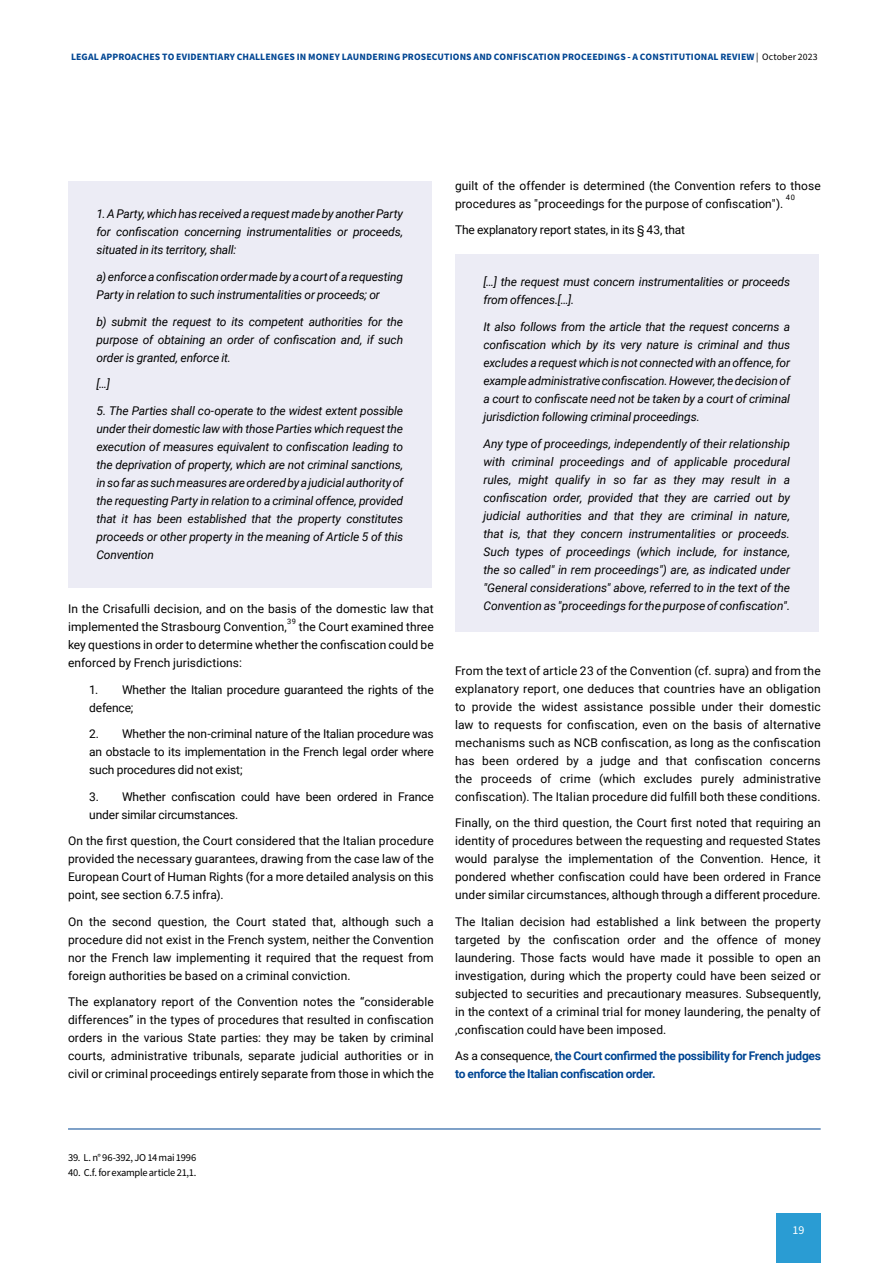
<style>
.page{position:relative;width:893px;height:1263px;background:#fff}
.page>*{position:absolute;margin:0;border:0;box-sizing:border-box;transform-origin:0 0}
.t1{font:12px/18px "Roboto";letter-spacing:.005em;color:#000;text-align:justify}
.t2{font:italic 12px/18px "Roboto";letter-spacing:-.01em;color:#000;text-align:justify}
.t3{font:12px/18px "Roboto";letter-spacing:-.015em;color:#000}
.t4{font:700 12px/18px "Roboto";letter-spacing:-.03em;color:#004693}
.t5{font:12px "Source Sans Pro";color:#fff}
.t6{font:10.5px "Source Sans Pro";letter-spacing:-.025em;color:#000}
.t7{font:700 9.75px "Source Sans Pro";letter-spacing:.015em;color:#004693}
.t8{font:7.5px "Roboto";color:#000}
.s1{font-weight:400;color:#000}
</style>
<div class="page">
<div style="left:776px;top:1213px;width:45px;height:50px;background:#2a9cd3"></div>
<div style="left:68px;top:181px;width:364px;height:406px;background:#ececf5"></div>
<hr style="left:68px;top:1128px;width:753px;height:1px;background:#004693">
<div style="left:455px;top:254px;width:364px;height:377px;background:#ececf5"></div>
<p class="t7" style="left:71px;top:51px;width:748px">LEGAL APPROACHES TO EVIDENTIARY CHALLENGES IN MONEY LAUNDERING PROSECUTIONS AND CONFISCATION PROCEEDINGS - A CONSTITUTIONAL REVIEW <span class="s1">| October 2023</span></p>
<p class="t2" style="left:97px;top:205px;width:308px">1. A Party, which has received a request made by another Party for confiscation concerning instrumentalities or proceeds, situated in its territory, shall:</p>
<p class="t2" style="left:97px;top:267px;width:308px">a) enforce a confiscation order made by a court of a requesting<br>Party in relation to such instrumentalities or proceeds; or</p>
<p class="t2" style="left:97px;top:312px;width:308px">b) submit the request to its competent authorities for the purpose of obtaining an order of confiscation and, if such order is granted, enforce it.</p>
<p class="t2" style="left:97px;top:374px;width:15px">[…]</p>
<p class="t2" style="left:97px;top:401px;width:308px">5. The Parties shall co-operate to the widest extent possible under their domestic law with those Parties which request the execution of measures equivalent to confiscation leading to the deprivation of property, which are not criminal sanctions, in so far as such measures are ordered by a judicial authority of the requesting Party in relation to a criminal offence, provided that it has been established that the property constitutes proceeds or other property in the meaning of Article 5 of this Convention</p>
<p class="t1" style="left:68px;top:599px;width:367px">In the Crisafulli decision, and on the basis of the domestic law that implemented the Strasbourg Convention,</p>
<p class="t8" style="left:287px;top:616px;width:10px">39</p>
<p class="t1" style="left:68px;top:617px;width:367px;text-indent:231px">the Court examined three key questions in order to determine whether the confiscation could be enforced by French jurisdictions:</p>
<p class="t3" style="left:89px;top:680px;width:346px">1. Whether the Italian procedure guaranteed the rights of the defence;</p>
<p class="t1" style="left:89px;top:725px;width:346px">2. Whether the non-criminal nature of the Italian procedure was an obstacle to its implementation in the French legal order where such procedures did not exist;</p>
<p class="t3" style="left:89px;top:787px;width:346px">3. Whether confiscation could have been ordered in France under similar circumstances.</p>
<p class="t1" style="left:68px;top:832px;width:367px">On the first question, the Court considered that the Italian procedure provided the necessary guarantees, drawing from the case law of the European Court of Human Rights (for a more detailed analysis on this point, see section 6.7.5 infra).</p>
<p class="t1" style="left:68px;top:912px;width:367px">On the second question, the Court stated that, although such a procedure did not exist in the French system, neither the Convention nor the French law implementing it required that the request from foreign authorities be based on a criminal conviction.</p>
<p class="t1" style="left:68px;top:993px;width:367px">The explanatory report of the Convention notes the “considerable differences” in the types of procedures that resulted in confiscation orders in the various State parties: they may be taken by criminal courts, administrative tribunals, separate judicial authorities or in civil or criminal proceedings entirely separate from those in which the</p>
<p class="t1" style="left:455px;top:176px;width:367px">guilt of the offender is determined (the Convention refers to those procedures as "proceedings for the purpose of confiscation").</p>
<p class="t8" style="left:786px;top:192px;width:11px">40</p>
<p class="t3" style="left:455px;top:221px;width:232px">The explanatory report states, in its § 43, that</p>
<p class="t2" style="left:483px;top:273px;width:308px">[…] the request must concern instrumentalities or proceeds from offences.[…].</p>
<p class="t2" style="left:483px;top:317px;width:308px">It also follows from the article that the request concerns a confiscation which by its very nature is criminal and thus excludes a request which is not connected with an offence, for example administrative confiscation. However, the decision of a court to confiscate need not be taken by a court of criminal jurisdiction following criminal proceedings.</p>
<p class="t2" style="left:483px;top:434px;width:308px">Any type of proceedings, independently of their relationship with criminal proceedings and of applicable procedural rules, might qualify in so far as they may result in a confiscation order, provided that they are carried out by judicial authorities and that they are criminal in nature, that is, that they concern instrumentalities or proceeds.<br>Such types of proceedings (which include, for instance, the so called" in rem proceedings") are, as indicated under "General considerations" above, referred to in the text of the Convention as "proceedings for the purpose of confiscation".</p>
<p class="t1" style="left:455px;top:661px;width:367px">From the text of article 23 of the Convention (cf. supra) and from the explanatory report, one deduces that countries have an obligation to provide the widest assistance possible under their domestic law to requests for confiscation, even on the basis of alternative mechanisms such as NCB confiscation, as long as the confiscation has been ordered by a judge and that confiscation concerns the proceeds of crime (which excludes purely administrative confiscation). The Italian procedure did fulfill both these conditions.</p>
<p class="t1" style="left:455px;top:814px;width:367px">Finally, on the third question, the Court first noted that requiring an identity of procedures between the requesting and requested States would paralyse the implementation of the Convention. Hence, it pondered whether confiscation could have been ordered in France under similar circumstances, although through a different procedure.</p>
<p class="t1" style="left:455px;top:912px;width:367px">The Italian decision had established a link between the property targeted by the confiscation order and the offence of money laundering. Those facts would have made it possible to open an investigation, during which the property could have been seized or subjected to securities and precautionary measures. Subsequently, in the context of a criminal trial for money laundering, the penalty of ,confiscation could have been imposed.</p>
<p class="t4" style="left:455px;top:1047px;width:367px"><span class="s1">As a consequence,</span> the Court confirmed the possibility for French judges to enforce the Italian confiscation order.</p>
<p class="t6" style="left:68px;top:1150px;width:130px">39. L. n° 96-392, JO 14 mai 1996</p>
<p class="t6" style="left:68px;top:1165px;width:130px">40. C.f. for example article 21,1.</p>
<p class="t5" style="left:792px;top:1222px;width:14px">19</p>
</div>
